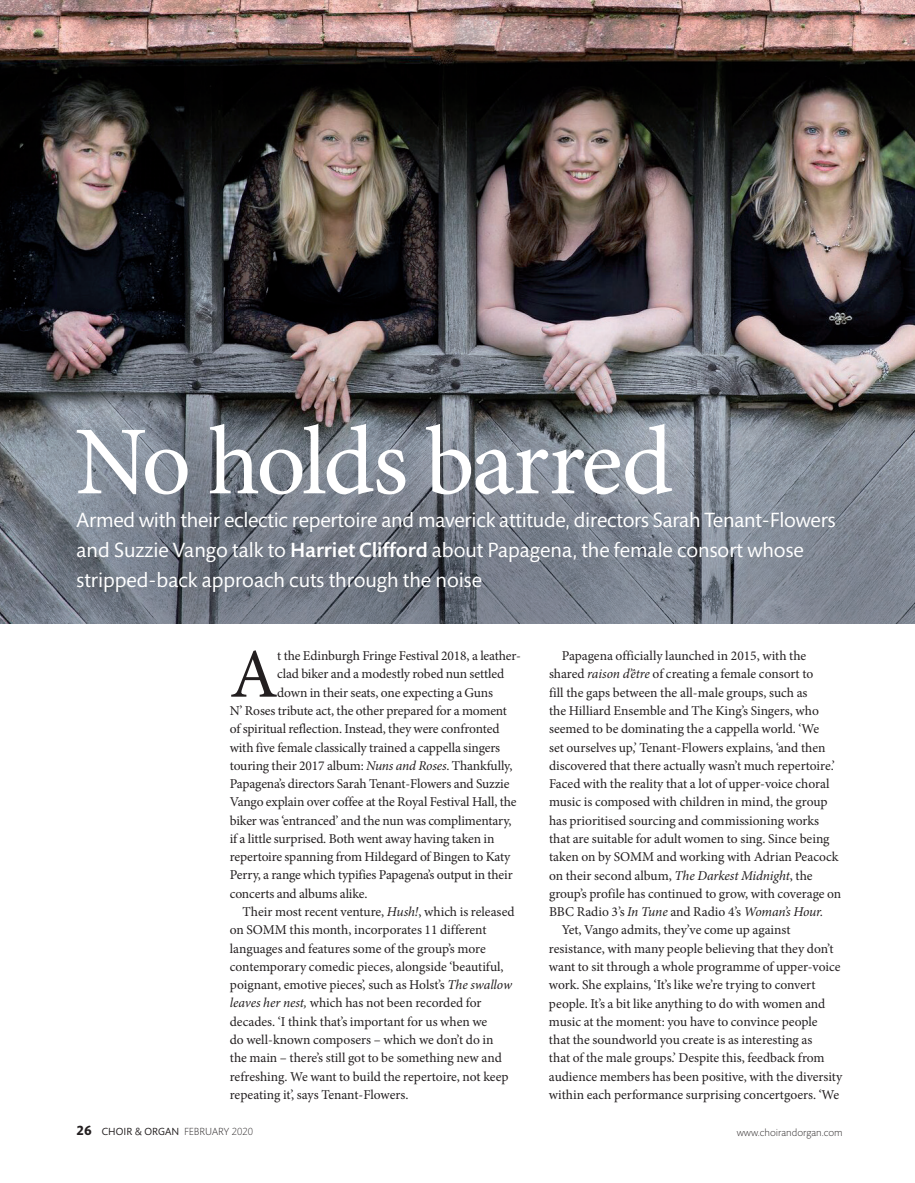
<style>
.page{position:relative;width:915px;height:1183px;background:#fff}
.page>*{position:absolute;margin:0;border:0;box-sizing:border-box;transform-origin:0 0}
.t1{font:97.5px "Minion Pro";letter-spacing:-.035em;color:#fff}
.t2{font:69.75px "Minion Pro";color:#231f20}
.t3{font:21px/30px "Mundo Sans Std";letter-spacing:-.01em;color:#fff}
.t4{font:13.5px "Minion Pro";letter-spacing:-.005em;color:#231f20}
.t5{font:300 10.5px "Mundo Sans Std";color:#231f20}
.s1{font-weight:500}
.s2{font-style:italic}
.s3{font-weight:700;font-size:13.5px}
.s4{font-weight:400}
</style>
<div class="page">
<img style="left:0;top:0;width:914px;height:623px">
<h1 class="t1" style="left:75px;top:396px;width:599px">No holds barred</h1>
<h3 class="t3" style="left:77px;top:505px;width:760px">Armed with their eclectic repertoire and maverick attitude, directors Sarah Tenant-Flowers and Suzzie Vango talk to <span class="s1">Harriet Clifford</span> about Papagena, the female consort whose stripped-back approach cuts through the noise</h3>
<h2 class="t2" style="left:230px;top:627px;width:50px">A</h2>
<p class="t4" style="left:277px;top:646px;width:245px">t the Edinburgh Fringe Festival 2018, a leather-</p>
<p class="t4" style="left:277px;top:665px;width:228px">clad biker and a modestly robed nun settled</p>
<p class="t4" style="left:277px;top:683px;width:217px">down in their seats, one expecting a Guns</p>
<p class="t4" style="left:230px;top:701px;width:279px">N’ Roses tribute act, the other prepared for a moment</p>
<p class="t4" style="left:230px;top:719px;width:271px">of spiritual reflection. Instead, they were confronted</p>
<p class="t4" style="left:230px;top:738px;width:272px">with five female classically trained a cappella singers</p>
<p class="t4" style="left:230px;top:756px;width:284px">touring their 2017 album: <span class="s2">Nuns and Roses</span>. Thankfully,</p>
<p class="t4" style="left:230px;top:774px;width:281px">Papagena’s directors Sarah Tenant-Flowers and Suzzie</p>
<p class="t4" style="left:230px;top:792px;width:288px">Vango explain over coffee at the Royal Festival Hall, the</p>
<p class="t4" style="left:230px;top:811px;width:283px">biker was ‘entranced’ and the nun was complimentary,</p>
<p class="t4" style="left:230px;top:829px;width:266px">if a little surprised. Both went away having taken in</p>
<p class="t4" style="left:230px;top:847px;width:282px">repertoire spanning from Hildegard of Bingen to Katy</p>
<p class="t4" style="left:230px;top:865px;width:284px">Perry, a range which typifies Papagena’s output in their</p>
<p class="t4" style="left:230px;top:884px;width:139px">concerts and albums alike.</p>
<p class="t4" style="left:242px;top:902px;width:273px">Their most recent venture, <span class="s2">Hush!</span>, which is released</p>
<p class="t4" style="left:230px;top:920px;width:258px">on SOMM this month, incorporates 11 different</p>
<p class="t4" style="left:230px;top:938px;width:257px">languages and features some of the group’s more</p>
<p class="t4" style="left:230px;top:957px;width:275px">contemporary comedic pieces, alongside ‘beautiful,</p>
<p class="t4" style="left:230px;top:975px;width:284px">poignant, emotive pieces’, such as Holst’s <span class="s2">The swallow</span></p>
<p class="t4" style="left:230px;top:993px;width:253px"><span class="s2">leaves her nest,</span> which has not been recorded for</p>
<p class="t4" style="left:230px;top:1012px;width:259px">decades. ‘I think that’s important for us when we</p>
<p class="t4" style="left:230px;top:1030px;width:265px">do well-known composers – which we don’t do in</p>
<p class="t4" style="left:230px;top:1048px;width:273px">the main – there’s still got to be something new and</p>
<p class="t4" style="left:230px;top:1066px;width:280px">refreshing. We want to build the repertoire, not keep</p>
<p class="t4" style="left:230px;top:1085px;width:180px">repeating it’, says Tenant-Flowers.</p>
<p class="t4" style="left:561px;top:646px;width:246px">Papagena officially launched in 2015, with the</p>
<p class="t4" style="left:549px;top:665px;width:266px">shared <span class="s2">raison d’être</span> of creating a female consort to</p>
<p class="t4" style="left:549px;top:683px;width:260px">fill the gaps between the all-male groups, such as</p>
<p class="t4" style="left:549px;top:701px;width:271px">the Hilliard Ensemble and The King’s Singers, who</p>
<p class="t4" style="left:549px;top:719px;width:271px">seemed to be dominating the a cappella world. ‘We</p>
<p class="t4" style="left:549px;top:738px;width:278px">set ourselves up,’ Tenant-Flowers explains, ‘and then</p>
<p class="t4" style="left:549px;top:756px;width:287px">discovered that there actually wasn’t much repertoire.’</p>
<p class="t4" style="left:549px;top:774px;width:282px">Faced with the reality that a lot of upper-voice choral</p>
<p class="t4" style="left:549px;top:792px;width:280px">music is composed with children in mind, the group</p>
<p class="t4" style="left:549px;top:811px;width:272px">has prioritised sourcing and commissioning works</p>
<p class="t4" style="left:549px;top:829px;width:282px">that are suitable for adult women to sing. Since being</p>
<p class="t4" style="left:549px;top:847px;width:291px">taken on by SOMM and working with Adrian Peacock</p>
<p class="t4" style="left:549px;top:865px;width:265px">on their second album, <span class="s2">The Darkest Midnight</span>, the</p>
<p class="t4" style="left:549px;top:884px;width:294px">group’s profile has continued to grow, with coverage on</p>
<p class="t4" style="left:549px;top:902px;width:276px">BBC Radio 3’s <span class="s2">In Tune</span> and Radio 4’s <span class="s2">Woman’s Hour.</span></p>
<p class="t4" style="left:561px;top:920px;width:230px">Yet, Vango admits, they’ve come up against</p>
<p class="t4" style="left:548px;top:939px;width:286px">resistance, with many people believing that they don’t</p>
<p class="t4" style="left:548px;top:957px;width:293px">want to sit through a whole programme of upper-voice</p>
<p class="t4" style="left:548px;top:975px;width:268px">work. She explains, ‘It’s like we’re trying to convert</p>
<p class="t4" style="left:548px;top:993px;width:278px">people. It’s a bit like anything to do with women and</p>
<p class="t4" style="left:548px;top:1012px;width:270px">music at the moment: you have to convince people</p>
<p class="t4" style="left:548px;top:1030px;width:265px">that the soundworld you create is as interesting as</p>
<p class="t4" style="left:548px;top:1048px;width:277px">that of the male groups.’ Despite this, feedback from</p>
<p class="t4" style="left:548px;top:1066px;width:295px">audience members has been positive, with the diversity</p>
<p class="t4" style="left:548px;top:1085px;width:291px">within each performance surprising concertgoers. ‘We</p>
<p class="t5" style="left:77px;top:1125px;width:178px"><span class="s3">26</span> <span class="s4">CHOIR &amp; ORGAN</span> FEBRUARY 2020</p>
<p class="t5" style="left:736px;top:1126px;width:107px">www.choirandorgan.com</p>
</div>
